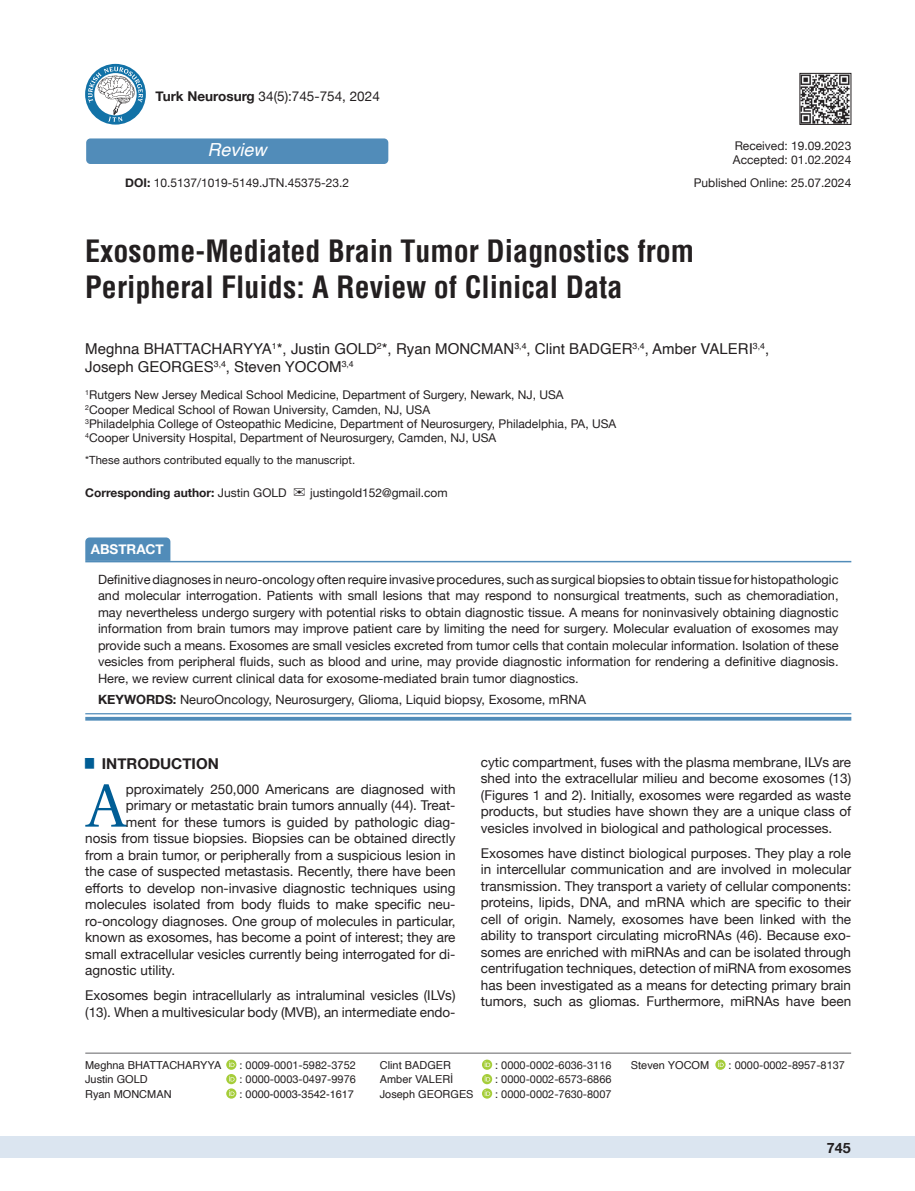
<style>
.page{position:relative;width:915px;height:1191px;background:#fff}
.page>*{position:absolute;margin:0;border:0;box-sizing:border-box;transform-origin:0 0}
.t1{font:61.2px "Utopia";color:#005d95}
.t2{font:700 condensed 30px/36px "Helvetica";color:#231f20}
.t3{font:italic 18px "Helvetica";color:#fff}
.t4{font:15px/18px "Helvetica";color:#231f20}
.t5{font:700 15px "Helvetica Neue";color:#231f20}
.t6{font:700 14.25px "Helvetica Neue";color:#231f20}
.t7{font:13.5px/16.5px "Helvetica Neue";color:#231f20;text-align:justify}
.t8{font:700 13.5px "Helvetica Neue";color:#fff}
.t9{font:12.75px/16.5px "Helvetica Neue";color:#231f20;text-align:justify}
.t10{font:12px/14.4px "Helvetica Neue";color:#231f20}
.t11{font:700 12px "Helvetica Neue";color:#231f20}
.t12{font:11.25px "Helvetica Neue";color:#231f20}
.t13{font:10.95px "Helvetica Neue";color:#231f20}
.t14{font:10.95px "Helvetica";color:#231f20}
.s1{font-weight:700}
.s2{font-weight:400}
.s3{font-family:"Helvetica Neue"}
</style>
<div class="page">
<div style="left:0;top:1136px;width:914px;height:22px;background:#dbe5f0"></div>
<hr style="left:85px;top:1052px;width:765px;height:1px;background:#636366">
<svg style="left:85px;top:537px;width:85px;height:24px;background:#568fbb"></svg>
<svg style="left:85px;top:714px;width:766px;height:3px"></svg>
<hr style="left:85px;top:561px;width:766px;height:1px;background:#518cb9">
<hr style="left:85px;top:713px;width:766px;height:1px;background:#518cb9">
<hr style="left:85px;top:717px;width:766px;height:3px;background:#518cb9">
<img style="left:801px;top:75px;width:47px;height:48px">
<div style="left:799px;top:73px;width:51px;height:52px;border:1px solid #231f20"></div>
<svg style="left:715px;top:1059px;width:10px;height:10px"></svg>
<svg style="left:717px;top:1061px;width:6px;height:6px"></svg>
<svg style="left:226px;top:1059px;width:10px;height:10px"></svg>
<svg style="left:229px;top:1061px;width:5px;height:6px"></svg>
<svg style="left:226px;top:1074px;width:10px;height:10px"></svg>
<svg style="left:229px;top:1075px;width:5px;height:6px"></svg>
<svg style="left:226px;top:1088px;width:10px;height:10px"></svg>
<svg style="left:229px;top:1090px;width:5px;height:5px"></svg>
<svg style="left:482px;top:1059px;width:10px;height:10px"></svg>
<svg style="left:484px;top:1061px;width:6px;height:6px"></svg>
<svg style="left:482px;top:1074px;width:10px;height:10px"></svg>
<svg style="left:484px;top:1075px;width:6px;height:6px"></svg>
<svg style="left:482px;top:1088px;width:10px;height:10px"></svg>
<svg style="left:484px;top:1090px;width:6px;height:5px"></svg>
<svg style="left:85px;top:64px;width:61px;height:61px"></svg>
<svg style="left:88px;top:67px;width:55px;height:55px"></svg>
<div style="left:86px;top:138px;width:302px;height:26px;background:#518cb9;border-radius:4px"></div>
<p class="t7" style="left:156px;top:89px;width:225px"><span class="s1">Turk Neurosurg</span> 34(5):745-754, 2024</p>
<h3 class="t3" style="left:207px;top:136px;width:61px">Review</h3>
<p class="t10" style="left:125px;top:177px;width:225px"><span class="s1">DOI:</span> 10.5137/1019-5149.JTN.45375-23.2</p>
<p class="t10" style="left:732px;top:139px;width:120px">Received: 19.09.2023<br>Accepted: 01.02.2024</p>
<p class="t10" style="left:693px;top:176px;width:159px">Published Online: 25.07.2024</p>
<h2 class="t2" style="left:85px;top:233px;width:610px">Exosome-Mediated Brain Tumor Diagnostics from<br>Peripheral Fluids: A Review of Clinical Data</h2>
<p class="t4" style="left:85px;top:340px;width:685px">Meghna BHATTACHARYYA<sup>1</sup>*, Justin GOLD<sup>2</sup>*, Ryan MONCMAN<sup>3,4</sup>, Clint BADGER<sup>3,4</sup>, Amber VALERI<sup>3,4</sup>,<br>Joseph GEORGES<sup>3,4</sup>, Steven YOCOM<sup>3,4</sup></p>
<p class="t10" style="left:85px;top:388px;width:532px"><sup>1</sup>Rutgers New Jersey Medical School Medicine, Department of Surgery, Newark, NJ, USA<br><sup>2</sup>Cooper Medical School of Rowan University, Camden, NJ, USA<br><sup>3</sup>Philadelphia College of Osteopathic Medicine, Department of Neurosurgery, Philadelphia, PA, USA <sup>4</sup>Cooper University Hospital, Department of Neurosurgery, Camden, NJ, USA</p>
<p class="t12" style="left:85px;top:452px;width:271px">*These authors contributed equally to the manuscript.</p>
<p class="t11" style="left:85px;top:483px;width:203px">Corresponding author: <span class="s2">Justin GOLD</span></p>
<p class="t10" style="left:310px;top:486px;width:139px">justingold152@gmail.com</p>
<p class="t8" style="left:91px;top:539px;width:75px">ABSTRACT</p>
<p class="t9" style="left:98px;top:572px;width:741px">Definitive diagnoses in neuro-oncology often require invasive procedures, such as surgical biopsies to obtain tissue for histopathologic and molecular interrogation. Patients with small lesions that may respond to nonsurgical treatments, such as chemoradiation, may nevertheless undergo surgery with potential risks to obtain diagnostic tissue. A means for noninvasively obtaining diagnostic information from brain tumors may improve patient care by limiting the need for surgery. Molecular evaluation of exosomes may provide such a means. Exosomes are small vesicles excreted from tumor cells that contain molecular information. Isolation of these vesicles from peripheral fluids, such as blood and urine, may provide diagnostic information for rendering a definitive diagnosis.<br>Here, we review current clinical data for exosome-mediated brain tumor diagnostics.</p>
<p class="t9" style="left:98px;top:691px;width:489px"><span class="s1">KEYWORDS:</span> NeuroOncology, Neurosurgery, Glioma, Liquid biopsy, Exosome, mRNA</p>
<p class="t5" style="left:85px;top:751px;width:135px"><sup>█</sup> INTRODUCTION</p>
<h1 class="t1" style="left:87px;top:770px;width:40px">A</h1>
<p class="t7" style="left:126px;top:781px;width:331px">pproximately 250,000 Americans are diagnosed with</p>
<p class="t7" style="left:126px;top:798px;width:331px">primary or metastatic brain tumors annually (44). Treat-</p>
<p class="t7" style="left:126px;top:814px;width:331px">ment for these tumors is guided by pathologic diag-</p>
<p class="t7" style="left:85px;top:831px;width:371px">nosis from tissue biopsies. Biopsies can be obtained directly</p>
<p class="t7" style="left:85px;top:847px;width:371px">from a brain tumor, or peripherally from a suspicious lesion in</p>
<p class="t7" style="left:85px;top:864px;width:371px">the case of suspected metastasis. Recently, there have been</p>
<p class="t7" style="left:85px;top:880px;width:371px">efforts to develop non-invasive diagnostic techniques using</p>
<p class="t7" style="left:85px;top:897px;width:371px">molecules isolated from body fluids to make specific neu-</p>
<p class="t7" style="left:85px;top:913px;width:371px">ro-oncology diagnoses. One group of molecules in particular,</p>
<p class="t7" style="left:85px;top:930px;width:371px">known as exosomes, has become a point of interest; they are</p>
<p class="t7" style="left:85px;top:946px;width:371px">small extracellular vesicles currently being interrogated for di-</p>
<p class="t7" style="left:85px;top:963px;width:91px">agnostic utility.</p>
<p class="t7" style="left:85px;top:988px;width:371px">Exosomes begin intracellularly as intraluminal vesicles (ILVs) (13). When a multivesicular body (MVB), an intermediate endo-</p>
<p class="t7" style="left:480px;top:754px;width:371px">cytic compartment, fuses with the plasma membrane, ILVs are shed into the extracellular milieu and become exosomes (13) (Figures 1 and 2). Initially, exosomes were regarded as waste products, but studies have shown they are a unique class of vesicles involved in biological and pathological processes.</p>
<p class="t7" style="left:480px;top:845px;width:371px">Exosomes have distinct biological purposes. They play a role in intercellular communication and are involved in molecular transmission. They transport a variety of cellular components: proteins, lipids, DNA, and mRNA which are specific to their cell of origin. Namely, exosomes have been linked with the ability to transport circulating microRNAs (46). Because exo&shy;somes are enriched with miRNAs and can be isolated through centrifugation techniques, detection of miRNA from exosomes has been investigated as a means for detecting primary brain tumors, such as gliomas. Furthermore, miRNAs have been</p>
<p class="t14" style="left:85px;top:1056px;width:138px">Meghna BHATTACHARYYA</p>
<p class="t13" style="left:239px;top:1057px;width:118px">: 0009-0001-5982-3752</p>
<p class="t14" style="left:630px;top:1056px;width:80px">Steven YOCOM</p>
<p class="t13" style="left:728px;top:1057px;width:118px">: 0000-0002-8957-8137</p>
<p class="t14" style="left:85px;top:1071px;width:64px">Justin GOLD</p>
<p class="t13" style="left:239px;top:1071px;width:118px">: 0000-0003-0497-9976</p>
<p class="t14" style="left:85px;top:1085px;width:88px">Ryan MONCMAN</p>
<p class="t14" style="left:239px;top:1085px;width:116px"><span class="s3">:</span> 0000-0003-3542-1617</p>
<p class="t14" style="left:379px;top:1056px;width:73px">Clint BADGER</p>
<p class="t13" style="left:495px;top:1057px;width:118px">: 0000-0002-6036-3116</p>
<p class="t14" style="left:379px;top:1071px;width:75px">Amber VALERI</p>
<p class="t13" style="left:495px;top:1071px;width:118px">: 0000-0002-6573-6866</p>
<p class="t14" style="left:379px;top:1085px;width:95px">Joseph GEORGES</p>
<p class="t13" style="left:495px;top:1086px;width:118px">: 0000-0002-7630-8007</p>
<p class="t6" style="left:826px;top:1137px;width:25px">745</p>
</div>
